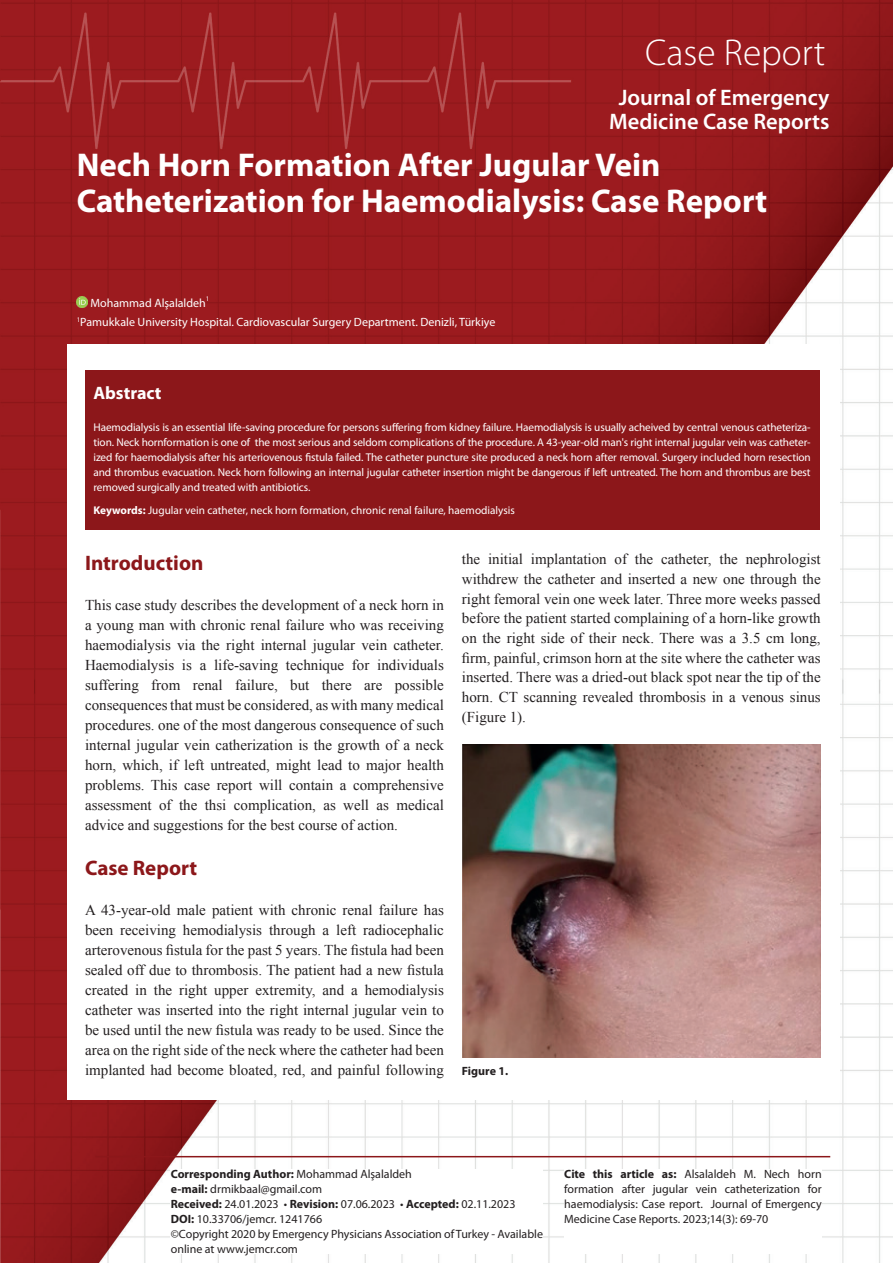
<style>
.page{position:relative;width:893px;height:1263px;background:#fff}
.page>*{position:absolute;margin:0;border:0;box-sizing:border-box;transform-origin:0 0}
.t1{font:300 37.5px "Myriad Pro";color:#fff}
.t2{font:700 33px/35.5px "Myriad Pro";color:#fff}
.t3{font:600 22.5px/24.3px "Myriad Pro";color:#fff;text-align:center}
.t4{font:700 21px "Myriad Pro";color:#8c171a}
.t5{font:700 18px "Myriad Pro";color:#fff}
.t6{font:15px/20.1px "Times New Roman";color:#231f20;text-align:justify}
.t7{font:12px/15px "Myriad Pro";color:#231f20}
.t8{font:12px "Myriad Pro";color:#fff}
.t9{font:700 12px "Myriad Pro";color:#231f20}
.t10{font:11.25px/15px "Myriad Pro";color:#fff;text-align:justify}
.t11{font:7.05px "Myriad Pro";color:#fff}
.s1{font-weight:700}
</style>
<div class="page">
<img style="left:0;top:0;width:893px;height:1263px">
<div style="left:68px;top:344px;width:772px;height:756px;background:#fff"></div>
<div style="left:171px;top:1169px;width:372px;height:84px;background:#fff"></div>
<hr style="left:95px;top:1156px;width:735px;height:1px;background:#8c171a">
<div style="left:85px;top:370px;width:734px;height:159px;background:#8c171a"></div>
<svg style="left:77px;top:296px;width:11px;height:11px"></svg>
<div style="left:564px;top:1169px;width:258px;height:84px;background:#fff"></div>
<img style="left:462px;top:744px;width:359px;height:313px">
<h1 class="t1" style="left:645px;top:32px;width:182px">Case Report</h1>
<h3 class="t3" style="left:609px;top:85px;width:222px">Journal of Emergency<br>Medicine Case Reports</h3>
<h2 class="t2" style="left:77px;top:146px;width:692px">Nech Horn Formation After Jugular Vein<br>Catheterization for Haemodialysis: Case Report</h2>
<p class="t8" style="left:90px;top:296px;width:117px">Mohammad Alşalaldeh</p>
<p class="t11" style="left:206px;top:294px;width:5px">1</p>
<p class="t8" style="left:77px;top:314px;width:420px"><sup>1</sup>Pamukkale University Hospital. Cardiovascular Surgery Department. Denizli, Türkiye</p>
<p class="t5" style="left:94px;top:381px;width:70px">Abstract</p>
<p class="t10" style="left:94px;top:419px;width:719px">Haemodialysis is an essential life-saving procedure for persons suffering from kidney failure. Haemodialysis is usually acheived by central venous catheteriza&shy;tion. Neck hornformation is one of the most serious and seldom complications of the procedure. A 43-year-old man's right internal jugular vein was catheter&shy;ized for haemodialysis after his arteriovenous fistula failed. The catheter puncture site produced a neck horn after removal. Surgery included horn resection and thrombus evacuation. Neck horn following an internal jugular catheter insertion might be dangerous if left untreated. The horn and thrombus are best removed surgically and treated with antibiotics.</p>
<p class="t10" style="left:94px;top:503px;width:423px"><span class="s1">Keywords:</span> Jugular vein catheter, neck horn formation, chronic renal failure, haemodialysis</p>
<h3 class="t4" style="left:85px;top:549px;width:120px">Introduction</h3>
<p class="t6" style="left:85px;top:594px;width:360px">This case study describes the development of a neck horn in a young man with chronic renal failure who was receiving haemodialysis via the right internal jugular vein catheter.<br>Haemodialysis is a life-saving technique for individuals suffering from renal failure, but there are possible consequences that must be considered, as with many medical procedures. one of the most dangerous consequence of such internal jugular vein catherization is the growth of a neck horn, which, if left untreated, might lead to major health problems. This case report will contain a comprehensive assessment of the thsi complication, as well as medical advice and suggestions for the best course of action.</p>
<h3 class="t4" style="left:85px;top:854px;width:114px">Case Report</h3>
<p class="t6" style="left:85px;top:899px;width:360px">A 43-year-old male patient with chronic renal failure has been receiving hemodialysis through a left radiocephalic arterovenous fistula for the past 5 years. The fistula had been sealed off due to thrombosis. The patient had a new fistula created in the right upper extremity, and a hemodialysis catheter was inserted into the right internal jugular vein to be used until the new fistula was ready to be used. Since the area on the right side of the neck where the catheter had been implanted had become bloated, red, and painful following</p>
<p class="t6" style="left:462px;top:549px;width:360px;line-height:19.6px">the initial implantation of the catheter, the nephrologist withdrew the catheter and inserted a new one through the right femoral vein one week later. Three more weeks passed before the patient started complaining of a horn-like growth on the right side of their neck. There was a 3.5 cm long, firm, painful, crimson horn at the site where the catheter was inserted. There was a dried-out black spot near the tip of the horn. CT scanning revealed thrombosis in a venous sinus (Figure 1).</p>
<p class="t9" style="left:462px;top:1063px;width:48px">Figure 1.</p>
<p class="t7" style="left:171px;top:1167px;width:374px"><span class="s1">Corresponding Author:</span> Mohammad Alşalaldeh<br><span class="s1">e-mail:</span> drmikbaal@gmail.com<br><span class="s1">Received:</span> 24.01.2023 • <span class="s1">Revision:</span> 07.06.2023 • <span class="s1">Accepted:</span> 02.11.2023<br><span class="s1">DOI:</span> 10.33706/jemcr. 1241766<br>©Copyright 2020 by Emergency Physicians Association of Turkey - Available online at www.jemcr.com</p>
<p class="t7" style="left:564px;top:1167px;width:259px;text-align:justify"><span class="s1">Cite this article as:</span> Alsalaldeh M. Nech horn formation after jugular vein catheterization for haemodialysis: Case report. Journal of Emergency Medicine Case Reports. 2023;14(3): 69-70</p>
</div>
